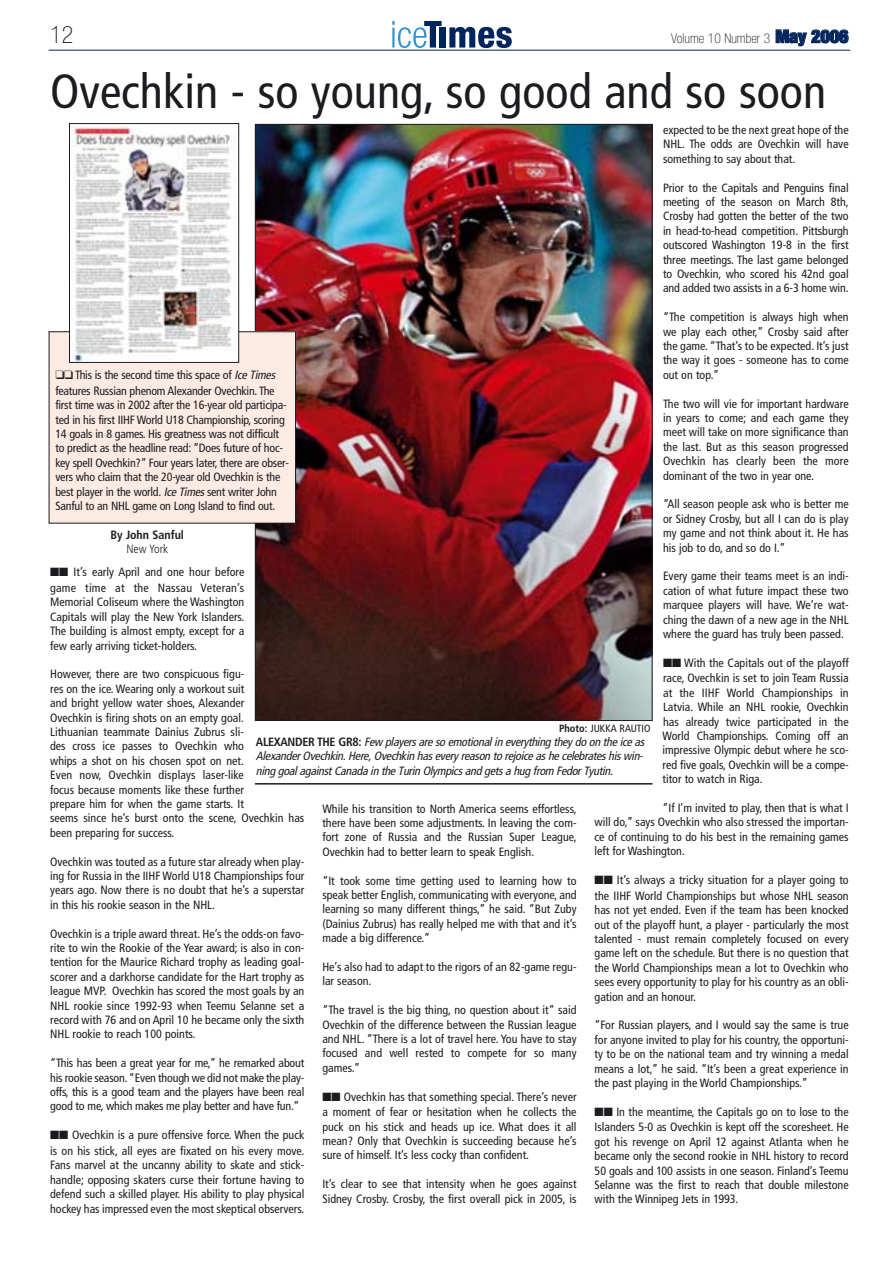
<style>
.page{position:relative;width:893px;height:1263px;background:#fff}
.page>*{position:absolute;margin:0;border:0;box-sizing:border-box;transform-origin:0 0}
.t1{font:condensed 48px "Frutiger";color:#1b1c20}
.t2{font:100 condensed 24px "Helvetica Neue";color:#1b1c20}
.t3{font:100 condensed 13.5px "Helvetica Neue";color:#1b1c20}
.t4{font:condensed 12px/14.4px "Frutiger";color:#1b1c20;text-align:justify}
.t5{font:condensed 12px/14.4px "Frutiger";letter-spacing:-.02em;color:#1b1c20}
.t6{font:italic condensed 12px/14.4px "Frutiger";letter-spacing:-.025em;color:#1b1c20}
.t7{font:700 condensed 12px "Frutiger";color:#1b1c20}
.t8{font:300 condensed 12px "Frutiger";color:#1b1c20}
.t9{font:condensed 10.5px "Frutiger";color:#1b1c20}
.s1{font-weight:900;font-size:18px;color:#00255d}
.s2{font-style:italic}
.s3{font-weight:700}
.s4{font-weight:700;font-style:normal}
</style>
<div class="page">
<img style="left:257px;top:126px;width:393px;height:593px">
<div style="left:49px;top:332px;width:246px;height:191px;background:#fcebe3"></div>
<div style="left:49px;top:331px;width:247px;height:192px;border:1px solid #1b1c20"></div>
<img style="left:71px;top:126px;width:166px;height:235px">
<div style="left:69px;top:123px;width:170px;height:240px;border:1px solid #1b1c20"></div>
<hr style="left:255px;top:783px;width:397px;height:1px;background:#1b1c20">
<svg style="left:392px;top:21px;width:50px;height:27px"></svg>
<div style="left:440px;top:27px;width:6px;height:21px;background:#00255d"></div>
<svg style="left:449px;top:27px;width:63px;height:21px"></svg>
<hr style="left:49px;top:50px;width:801px;height:1px;background:#00255d">
<h2 class="t2" style="left:50px;top:26px;width:25px">12</h2>
<p class="t3" style="left:671px;top:33px;width:179px">Volume 10 Number 3 <span class="s1">May 2006</span></p>
<h1 class="t1" style="left:50px;top:72px;width:777px">Ovechkin - so young, so good and so soon</h1>
<p class="t4" style="left:663px;top:124px;width:187px">expected to be the next great hope of the NHL. The odds are Ovechkin will have something to say about that.</p>
<p class="t4" style="left:663px;top:181px;width:187px">Prior to the Capitals and Penguins final meeting of the season on March 8th, Crosby had gotten the better of the two in head-to-head competition. Pittsburgh outscored Washington 19-8 in the first three meetings. The last game belonged to Ovechkin, who scored his 42nd goal and added two assists in a 6-3 home win.</p>
<p class="t4" style="left:663px;top:311px;width:187px">“The competition is always high when we play each other,” Crosby said after the game. “That’s to be expected. It’s just the way it goes - someone has to come out on top.”</p>
<p class="t4" style="left:663px;top:397px;width:187px">The two will vie for important hardware in years to come; and each game they meet will take on more significance than the last. But as this season progressed Ovechkin has clearly been the more dominant of the two in year one.</p>
<p class="t4" style="left:663px;top:498px;width:187px">“All season people ask who is better me or Sidney Crosby, but all I can do is play my game and not think about it. He has his job to do, and so do I.”</p>
<p class="t4" style="left:663px;top:570px;width:187px">Every game their teams meet is an indi&shy;cation of what future impact these two marquee players will have. We’re wat&shy;ching the dawn of a new age in the NHL where the guard has truly been passed.</p>
<p class="t4" style="left:663px;top:656px;width:187px;line-height:15.6px">■■ With the Capitals out of the playoff race, Ovechkin is set to join Team Russia</p>
<p class="t4" style="left:662px;top:686px;width:188px">at the IIHF World Championships in Latvia. While an NHL rookie, Ovechkin has already twice participated in the World Championships. Coming off an impressive Olympic debut where he sco&shy;red five goals, Ovechkin will be a compe&shy;titor to watch in Riga.</p>
<p class="t4" style="left:595px;top:802px;width:256px;text-indent:68px">“If I’m invited to play, then that is what I will do,” says Ovechkin who also stressed the importan&shy;ce of continuing to do his best in the remaining games left for Washington.</p>
<p class="t4" style="left:595px;top:873px;width:256px;line-height:15.6px">■■ It’s always a tricky situation for a player going to the IIHF World Championships but whose NHL season</p>
<p class="t4" style="left:595px;top:904px;width:256px">has not yet ended. Even if the team has been knocked out of the playoff hunt, a player - particularly the most talented - must remain completely focused on every game left on the schedule. But there is no question that the World Championships mean a lot to Ovechkin who sees every opportunity to play for his country as an obli&shy;gation and an honour.</p>
<p class="t4" style="left:595px;top:1019px;width:256px">“For Russian players, and I would say the same is true for anyone invited to play for his country, the opportuni&shy;ty to be on the national team and try winning a medal means a lot,” he said. “It’s been a great experience in the past playing in the World Championships.”</p>
<p class="t4" style="left:595px;top:1105px;width:256px;line-height:15.6px">■■ In the meantime, the Capitals go on to lose to the<br>Islanders 5-0 as Ovechkin is kept off the scoresheet. He</p>
<p class="t4" style="left:595px;top:1135px;width:256px">got his revenge on April 12 against Atlanta when he became only the second rookie in NHL history to record 50 goals and 100 assists in one season. Finland’s Teemu Selanne was the first to reach that double milestone with the Winnipeg Jets in 1993.</p>
<p class="t5" style="left:55px;top:368px;width:224px;line-height:15.6px">❑❑ This is the second time this space of <span class="s2">Ice Times </span>features Russian phenom Alexander Ovechkin. The</p>
<p class="t5" style="left:55px;top:399px;width:235px">first time was in 2002 after the 16-year old participa&shy;ted in his first IIHF World U18 Championship, scoring 14 goals in 8 games. His greatness was not difficult to predict as the headline read: “Does future of hoc&shy;key spell Ovechkin?” Four years later, there are obser&shy;vers who claim that the 20-year old Ovechkin is the best player in the world. <span class="s2">Ice Times</span>sent writer John Sanful to an NHL game on Long Island to find out.</p>
<p class="t7" style="left:111px;top:529px;width:75px">By John Sanful</p>
<p class="t8" style="left:126px;top:544px;width:43px">New York</p>
<p class="t4" style="left:50px;top:565px;width:196px;line-height:15.6px">■■ It’s early April and one hour before game time at the Nassau Veteran’s</p>
<p class="t4" style="left:50px;top:596px;width:196px">Memorial Coliseum where the Washington Capitals will play the New York Islanders.<br>The building is almost empty, except for a few early arriving ticket-holders.</p>
<p class="t4" style="left:50px;top:668px;width:256px;text-align:left">However, there are two conspicuous figu-<br>res on the ice. Wearing only a workout suit<br>and bright yellow water shoes, Alexander<br>Ovechkin is firing shots on an empty goal.<br>Lithuanian teammate Dainius Zubrus sli-<br>des cross ice passes to Ovechkin who<br>whips a shot on his chosen spot on net.<br>Even now, Ovechkin displays laser-like<br>focus because moments like these further<br>prepare him for when the game starts. It<br>seems since he’s burst onto the scene, Ovechkin has been preparing for success.</p>
<p class="t4" style="left:50px;top:855px;width:256px">Ovechkin was touted as a future star already when play&shy;ing for Russia in the IIHF World U18 Championships four years ago. Now there is no doubt that he’s a superstar in this his rookie season in the NHL.</p>
<p class="t4" style="left:50px;top:927px;width:256px">Ovechkin is a triple award threat. He’s the odds-on favo&shy;rite to win the Rookie of the Year award; is also in con&shy;tention for the Maurice Richard trophy as leading goal&shy;scorer and a darkhorse candidate for the Hart trophy as league MVP. Ovechkin has scored the most goals by an NHL rookie since 1992-93 when Teemu Selanne set a record with 76 and on April 10 he became only the sixth NHL rookie to reach 100 points.</p>
<p class="t4" style="left:50px;top:1057px;width:256px">“This has been a great year for me,” he remarked about his rookie season.“Even though we did not make the play&shy;offs, this is a good team and the players have been real good to me, which makes me play better and have fun.”</p>
<p class="t4" style="left:50px;top:1128px;width:256px;line-height:15.6px">■■ Ovechkin is a pure offensive force. When the puck is on his stick, all eyes are fixated on his every move.</p>
<p class="t4" style="left:50px;top:1159px;width:256px">Fans marvel at the uncanny ability to skate and stick&shy;handle; opposing skaters curse their fortune having to defend such a skilled player. His ability to play physical hockey has impressed even the most skeptical observers.</p>
<p class="t9" style="left:559px;top:724px;width:93px"><span class="s3">Photo:</span> JUKKA RAUTIO</p>
<p class="t6" style="left:256px;top:735px;width:392px"><span class="s4">A L E X A N D E R T H E G R 8 :</span> Few playersareso emotionalin everything they do on theiceas<br>AlexanderOvechkin.Here,Ovechkin hasevery reason to rejoiceashecelebrateshiswin&shy;ning goalagainstCanada in theTurin Olympicsand getsa hug from FedorTyutin.</p>
<p class="t4" style="left:322px;top:802px;width:256px">While his transition to North America seems effortless, there have been some adjustments. In leaving the com&shy;fort zone of Russia and the Russian Super League, Ovechkin had to better learn to speak English.</p>
<p class="t4" style="left:322px;top:874px;width:256px">“It took some time getting used to learning how to speak better English, communicating with everyone, and learning so many different things,” he said. “But Zuby (Dainius Zubrus) has really helped me with that and it’s made a big difference.”</p>
<p class="t4" style="left:322px;top:960px;width:256px">He’s also had to adapt to the rigors of an 82-game regu&shy;lar season.</p>
<p class="t4" style="left:322px;top:1004px;width:256px">“The travel is the big thing, no question about it” said Ovechkin of the difference between the Russian league and NHL. “There is a lot of travel here. You have to stay focused and well rested to compete for so many games.”</p>
<p class="t4" style="left:322px;top:1089px;width:256px;line-height:15.6px">■■ Ovechkin has that something special. There’s never a moment of fear or hesitation when he collects the</p>
<p class="t4" style="left:322px;top:1120px;width:256px">puck on his stick and heads up ice. What does it all mean? Only that Ovechkin is succeeding because he’s sure of himself. It’s less cocky than confident.</p>
<p class="t4" style="left:322px;top:1178px;width:256px">It’s clear to see that intensity when he goes against<br>Sidney Crosby. Crosby, the first overall pick in 2005, is</p>
</div>
